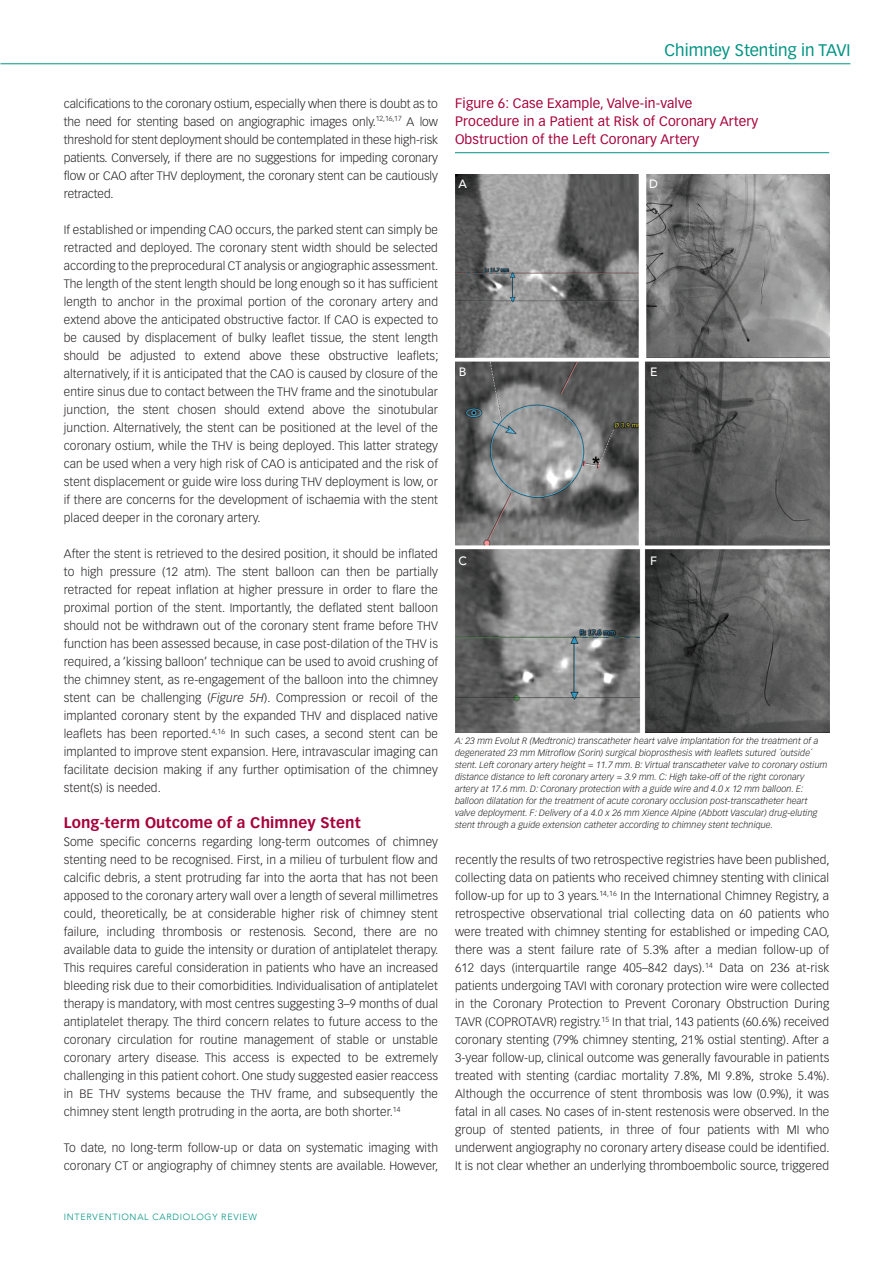
<style>
.page{position:relative;width:893px;height:1263px;background:#fff}
.page>*{position:absolute;margin:0;border:0;box-sizing:border-box;transform-origin:0 0}
.t1{font:16.5px "Vectora LT Std";color:#009483}
._09a_HEADING_A{font:700 15px "Vectora LT Std";letter-spacing:.01em;color:#a7023c}
._11_FIG-TABLE_HEADIN{font:13.5px/18px "Vectora LT Std";letter-spacing:.01em;color:#a7023c}
._10_BODY_TEXT{font:300 12px/18px "Vectora LT Std";letter-spacing:.01em;color:#231f20;text-align:justify}
.t2{font:500 12px "Avenir LT Std";color:#fff}
._11a_CAPTION_FIG-TAB{font:italic 300 9px/12px "Vectora LT Std";letter-spacing:.01em;color:#231f20}
.t3{font:300 9px "Avenir";letter-spacing:.08em;color:#009483}
.s1{font-style:italic}
</style>
<div class="page">
<hr style="left:0;top:64px;width:850px;height:1px;background:#009483">
<hr style="left:455px;top:152px;width:374px;height:1px;background:#009483">
<img style="left:455px;top:175px;width:374px;height:557px">
<p class="_10_BODY_TEXT" style="left:64px;top:95px;width:376px">calcifications to the coronary ostium, especially when there is doubt as to the need for stenting based on angiographic images only.<sup>12,16,17</sup> A low threshold for stent deployment should be contemplated in these high-risk patients. Conversely, if there are no suggestions for impeding coronary flow or CAO after THV deployment, the coronary stent can be cautiously retracted.</p>
<p class="_10_BODY_TEXT" style="left:64px;top:221px;width:376px">If established or impending CAO occurs, the parked stent can simply be retracted and deployed. The coronary stent width should be selected according to the preprocedural CT analysis or angiographic assessment.<br>The length of the stent length should be long enough so it has sufficient length to anchor in the proximal portion of the coronary artery and extend above the anticipated obstructive factor. If CAO is expected to be caused by displacement of bulky leaflet tissue, the stent length should be adjusted to extend above these obstructive leaflets; alternatively, if it is anticipated that the CAO is caused by closure of the entire sinus due to contact between the THV frame and the sinotubular junction, the stent chosen should extend above the sinotubular junction. Alternatively, the stent can be positioned at the level of the coronary ostium, while the THV is being deployed. This latter strategy can be used when a very high risk of CAO is anticipated and the risk of stent displacement or guide wire loss during THV deployment is low, or if there are concerns for the development of ischaemia with the stent placed deeper in the coronary artery.</p>
<p class="_10_BODY_TEXT" style="left:64px;top:545px;width:376px">After the stent is retrieved to the desired position, it should be inflated to high pressure (12 atm). The stent balloon can then be partially retracted for repeat inflation at higher pressure in order to flare the proximal portion of the stent. Importantly, the deflated stent balloon should not be withdrawn out of the coronary stent frame before THV function has been assessed because, in case post-dilation of the THV is required, a ‘kissing balloon’ technique can be used to avoid crushing of the chimney stent, as re-engagement of the balloon into the chimney stent can be challenging (<span class="s1">Figure 5H</span>). Compression or recoil of the implanted coronary stent by the expanded THV and displaced native leaflets has been reported.<sup>4,16</sup> In such cases, a second stent can be implanted to improve stent expansion. Here, intravascular imaging can facilitate decision making if any further optimisation of the chimney stent(s) is needed.</p>
<p class="_09a_HEADING_A" style="left:64px;top:814px;width:299px">Long-term Outcome of a Chimney Stent</p>
<p class="_10_BODY_TEXT" style="left:64px;top:833px;width:376px">Some specific concerns regarding long-term outcomes of chimney stenting need to be recognised. First, in a milieu of turbulent flow and calcific debris, a stent protruding far into the aorta that has not been apposed to the coronary artery wall over a length of several millimetres could, theoretically, be at considerable higher risk of chimney stent failure, including thrombosis or restenosis. Second, there are no available data to guide the intensity or duration of antiplatelet therapy.<br>This requires careful consideration in patients who have an increased bleeding risk due to their comorbidities. Individualisation of antiplatelet therapy is mandatory, with most centres suggesting 3–9 months of dual antiplatelet therapy. The third concern relates to future access to the coronary circulation for routine management of stable or unstable coronary artery disease. This access is expected to be extremely challenging in this patient cohort. One study suggested easier reaccess in BE THV systems because the THV frame, and subsequently the chimney stent length protruding in the aorta, are both shorter.<sup>14</sup></p>
<p class="_10_BODY_TEXT" style="left:64px;top:1139px;width:376px">To date, no long-term follow-up or data on systematic imaging with coronary CT or angiography of chimney stents are available. However,</p>
<h1 class="t1" style="left:664px;top:41px;width:187px">Chimney Stenting in TAVI</h1>
<p class="_11_FIG-TABLE_HEADIN" style="left:455px;top:94px;width:305px">Figure 6: Case Example, Valve-in-valve<br>Procedure in a Patient at Risk of Coronary Artery<br>Obstruction of the Left Coronary Artery</p>
<p class="t2" style="left:458px;top:177px;width:10px">A</p>
<p class="t2" style="left:649px;top:177px;width:10px">D</p>
<p class="t2" style="left:459px;top:365px;width:9px">B</p>
<p class="t2" style="left:458px;top:554px;width:10px">C</p>
<p class="t2" style="left:650px;top:365px;width:9px">E</p>
<p class="t2" style="left:650px;top:554px;width:8px">F</p>
<p class="_11a_CAPTION_FIG-TAB" style="left:455px;top:735px;width:374px">A: 23 mm Evolut R (Medtronic) transcatheter heart valve implantation for the treatment of a degenerated 23 mm Mitroflow (Sorin) surgical bioprosthesis with leaflets sutured ´outside´ stent. Left coronary artery height = 11.7 mm. B: Virtual transcatheter valve to coronary ostium distance distance to left coronary artery = 3.9 mm. C: High take-off of the right coronary artery at 17.6 mm. D: Coronary protection with a guide wire and 4.0 x 12 mm balloon. E: balloon dilatation for the treatment of acute coronary occlusion post-transcatheter heart valve deployment. F: Delivery of a 4.0 x 26 mm Xience Alpine (Abbott Vascular) drug-eluting stent through a guide extension catheter according to chimney stent technique.</p>
<p class="_10_BODY_TEXT" style="left:455px;top:851px;width:376px">recently the results of two retrospective registries have been published, collecting data on patients who received chimney stenting with clinical follow-up for up to 3 years.<sup>14,16</sup> In the International Chimney Registry, a retrospective observational trial collecting data on 60 patients who were treated with chimney stenting for established or impeding CAO, there was a stent failure rate of 5.3% after a median follow-up of 612 days (interquartile range 405–842 days).<sup>14</sup> Data on 236 at-risk patients undergoing TAVI with coronary protection wire were collected in the Coronary Protection to Prevent Coronary Obstruction During TAVR (COPROTAVR) registry.<sup>15</sup> In that trial, 143 patients (60.6%) received coronary stenting (79% chimney stenting, 21% ostial stenting). After a 3-year follow-up, clinical outcome was generally favourable in patients treated with stenting (cardiac mortality 7.8%, MI 9.8%, stroke 5.4%).<br>Although the occurrence of stent thrombosis was low (0.9%), it was fatal in all cases. No cases of in-stent restenosis were observed. In the group of stented patients, in three of four patients with MI who underwent angiography no coronary artery disease could be identified.<br>It is not clear whether an underlying thromboembolic source, triggered</p>
<p class="t3" style="left:64px;top:1211px;width:195px">INTERVENTIONAL CARDIOLOGY REVIEW</p>
</div>
